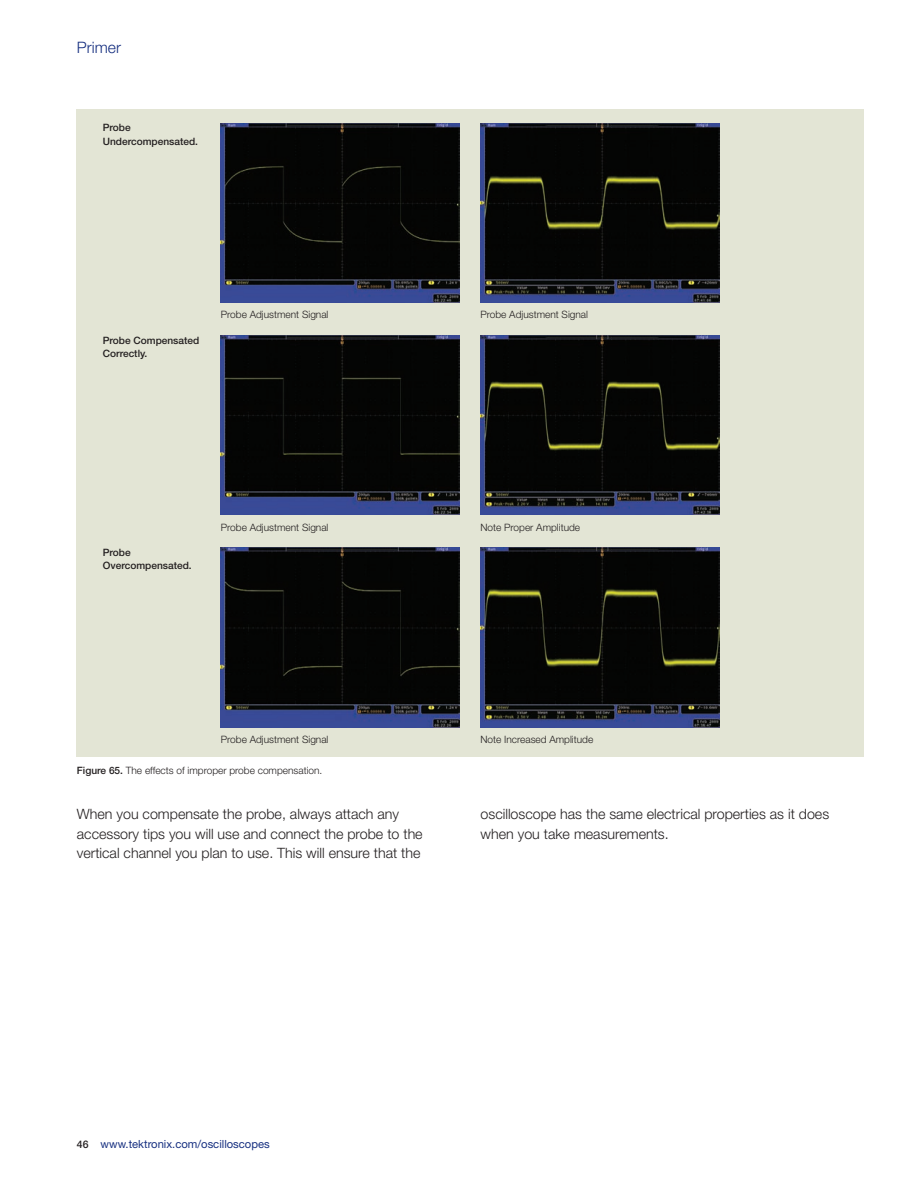
<style>
.page{position:relative;width:918px;height:1188px;background:#fff}
.page>*{position:absolute;margin:0;border:0;box-sizing:border-box;transform-origin:0 0}
.t1{font:300 15.75px "Helvetica Neue";color:#183181}
.t2{font:300 14.25px/19.5px "Helvetica Neue";color:#231f20}
.t3{font:11.25px "Helvetica Neue";color:#183181}
.t4{font:300 10.2px "Helvetica Neue";color:#231f20}
.t5{font:500 10.2px/13.5px "Helvetica Neue";color:#231f20}
.s1{font-weight:500}
.s2{font-weight:500;font-size:10.5px;color:#231f20}
</style>
<div class="page">
<div style="left:77px;top:109px;width:787px;height:648px;background:#e3e5d5"></div>
<img style="left:221px;top:123px;width:239px;height:180px">
<img style="left:480px;top:123px;width:240px;height:180px">
<img style="left:221px;top:336px;width:239px;height:179px">
<img style="left:480px;top:336px;width:240px;height:179px">
<img style="left:221px;top:548px;width:239px;height:179px">
<img style="left:480px;top:548px;width:240px;height:179px">
<p class="t1" style="left:77px;top:37px;width:46px">Primer</p>
<p class="t5" style="left:103px;top:121px;width:97px">Probe.<br>Undercompensated.</p>
<p class="t5" style="left:103px;top:333px;width:98px">Probe.Compensated<br>Correctly.</p>
<p class="t4" style="left:221px;top:309px;width:109px">Probe Adjustment Signal</p>
<p class="t4" style="left:480px;top:309px;width:109px">Probe Adjustment Signal</p>
<p class="t5" style="left:103px;top:545px;width:90px">Probe<br>Overcompensated.</p>
<p class="t4" style="left:221px;top:521px;width:109px">Probe Adjustment Signal</p>
<p class="t4" style="left:480px;top:521px;width:101px">Note Proper Amplitude</p>
<p class="t4" style="left:221px;top:733px;width:109px">Probe Adjustment Signal</p>
<p class="t4" style="left:480px;top:733px;width:114px">Note Increased Amplitude</p>
<p class="t4" style="left:77px;top:765px;width:247px"><span class="s1">Figure.65..</span>The effects of improper probe compensation.</p>
<p class="t2" style="left:77px;top:804px;width:347px">When you compensate the probe, always attach any accessory tips you will use and connect the probe to the vertical channel you plan to use. This will ensure that the</p>
<p class="t2" style="left:481px;top:804px;width:350px">oscilloscope has the same electrical properties as it does when you take measurements.</p>
<p class="t3" style="left:77px;top:1138px;width:194px"><span class="s2">46</span> www.tektronix.com/oscilloscopes</p>
</div>
